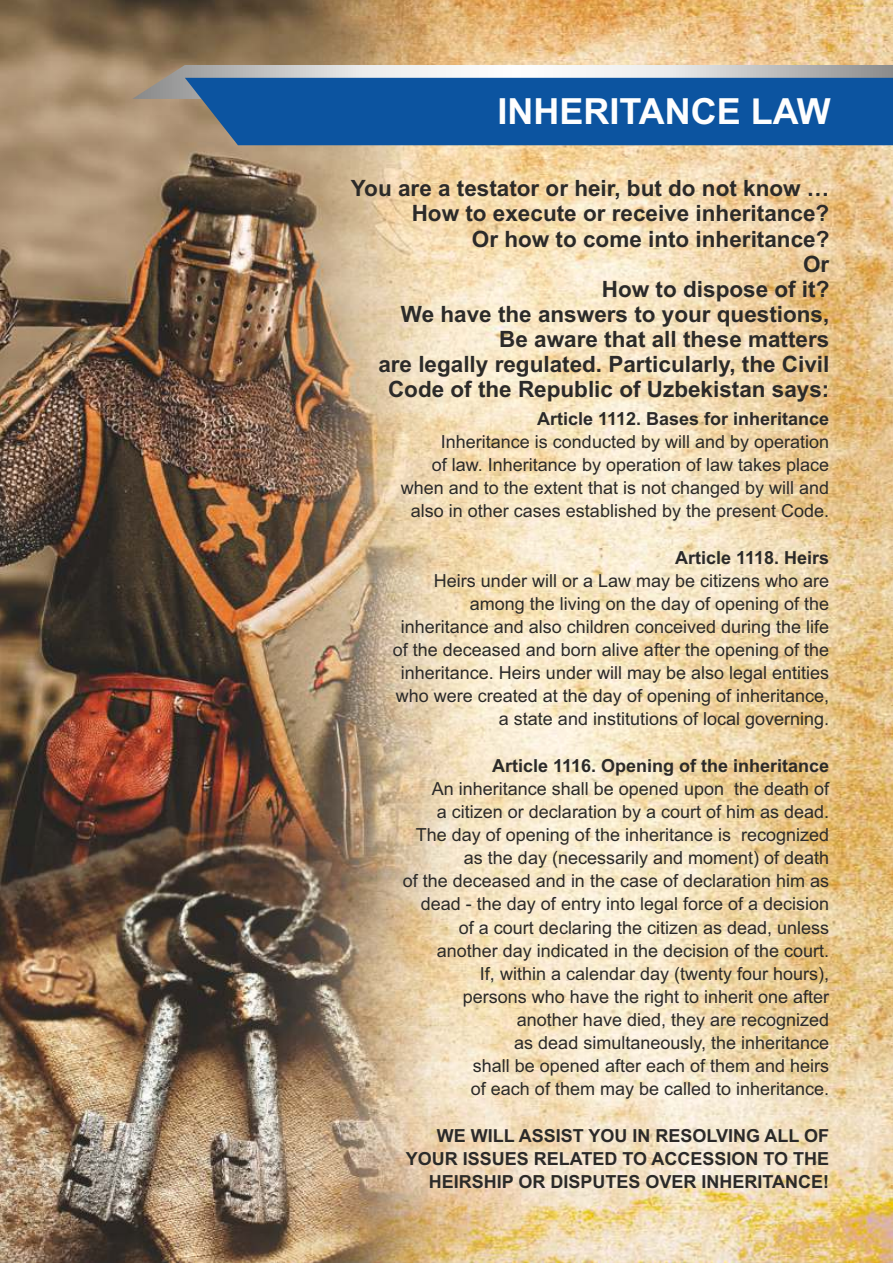
<style>
.page{position:relative;width:893px;height:1263px;background:#fff}
.page>*{position:absolute;margin:0;border:0;box-sizing:border-box;transform-origin:0 0}
.t1{font:700 36px "Arial";color:#fefefe}
.t2{font:700 22.5px/25.2px "Arial";color:#2b2a29;text-align:right}
.t3{font:18px/23.1px "Arial";color:#2b2a29;text-align:right}
.t4{font:700 18px/23.1px "Arial";color:#2b2a29;text-align:right}
</style>
<div class="page">
<img style="left:0;top:0;width:893px;height:1263px">
<svg style="left:132px;top:65px;width:761px;height:35px"></svg>
<div style="left:185px;top:78px;width:708px;height:67px;background:#0c54a0"></div>
<h1 class="t1" style="left:497px;top:98px;width:335px">INHERITANCE LAW</h1>
<p class="t2" style="left:351px;top:178px;width:480px">You are a testator or heir, but do not know …<br>How to execute or receive inheritance?<br>Or how to come into inheritance?<br>Or<br>How to dispose of it?<br>We have the answers to your questions,<br>Be aware that all these matters<br>are legally regulated. Particularly, the Civil<br>Code of the Republic of Uzbekistan says:</p>
<p class="t4" style="left:537px;top:408px;width:294px">Article 1112. Bases for inheritance</p>
<p class="t3" style="left:401px;top:432px;width:430px">Inheritance is conducted by will and by operation<br>of law. Inheritance by operation of law takes place when and to the extent that is not changed by will and also in other cases established by the present Code.</p>
<p class="t4" style="left:675px;top:547px;width:156px">Article 1118. Heirs</p>
<p class="t3" style="left:393px;top:570px;width:438px">Heirs under will or a Law may be citizens who are among the living on the day of opening of the inheritance and also children conceived during the life of the deceased and born alive after the opening of the inheritance. Heirs under will may be also legal entities who were created at the day of opening of inheritance, a state and institutions of local governing.</p>
<p class="t4" style="left:492px;top:755px;width:339px">Article 1116. Opening of the inheritance</p>
<p class="t3" style="left:403px;top:778px;width:428px">An inheritance shall be opened upon the death of<br>a citizen or declaration by a court of him as dead.<br>The day of opening of the inheritance is recognized as the day (necessarily and moment) of death<br>of the deceased and in the case of declaration him as dead - the day of entry into legal force of a decision of a court declaring the citizen as dead, unless another day indicated in the decision of the court.<br>If, within a calendar day (twenty four hours),<br>persons who have the right to inherit one after another have died, they are recognized<br>as dead simultaneously, the inheritance<br>shall be opened after each of them and heirs<br>of each of them may be called to inheritance.</p>
<p class="t4" style="left:406px;top:1125px;width:425px">WE WILL ASSIST YOU IN RESOLVING ALL OF<br>YOUR ISSUES RELATED TO ACCESSION TO THE<br>HEIRSHIP OR DISPUTES OVER INHERITANCE!</p>
</div>
